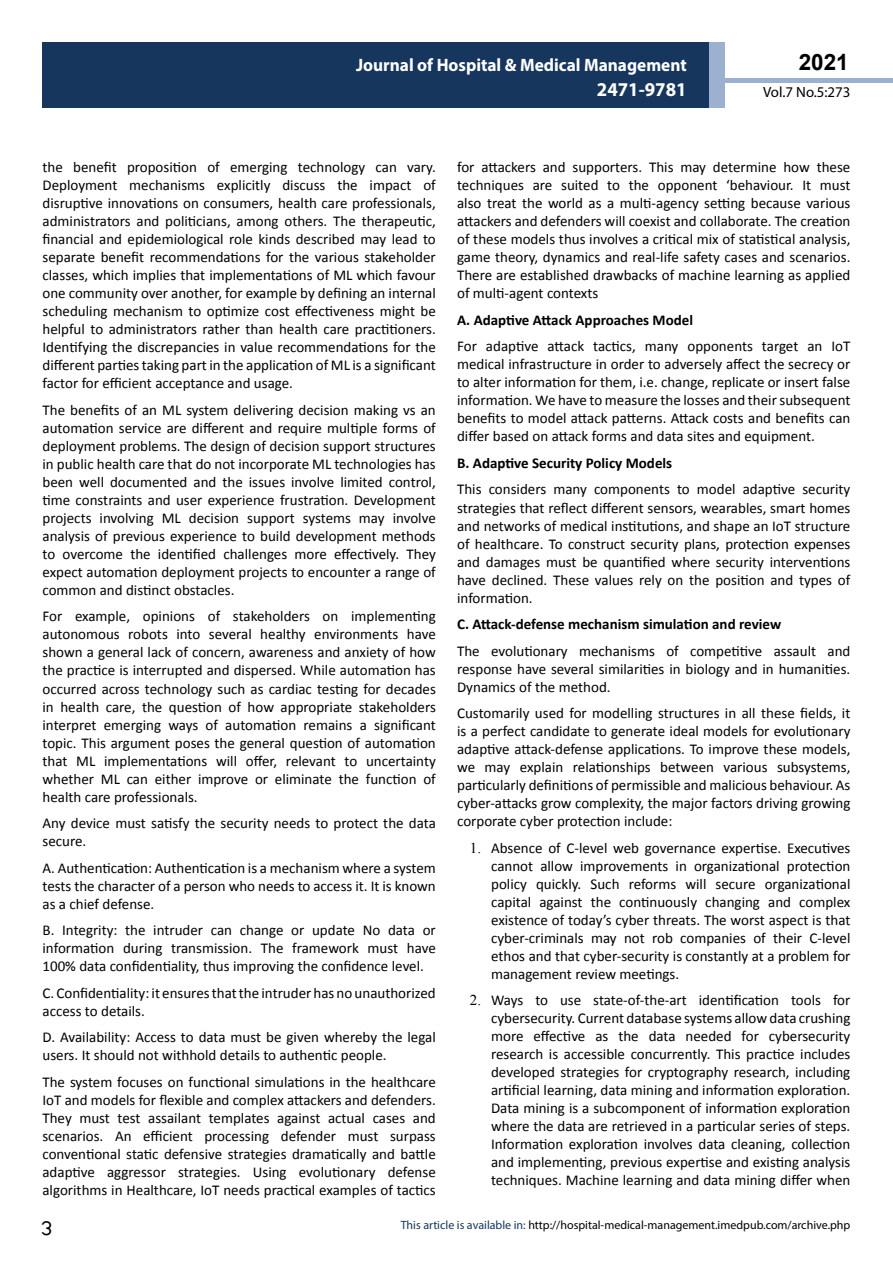
<style>
.page{position:relative;width:893px;height:1263px;background:#fff}
.page>*{position:absolute;margin:0;border:0;box-sizing:border-box;transform-origin:0 0}
.t1{font:25.5px "Tunga";color:#000}
.t2{font:700 22.5px "Arial";color:#000}
.t3{font:700 19.65px "Myriad Pro";color:#fff;scale:.96 1}
.t4{font:700 18px/21.6px "Myriad Pro";color:#fff;text-align:right;scale:.96 1}
.t5{font:15px/18px "Calibri";color:#000;text-align:justify}
.t6{font:700 15px "Calibri";color:#000}
.t7{font:14.85px "Myriad Pro";color:#000}
.t8{font:12px "Myriad Pro";color:#000}
.s1{font-family:"Times New Roman"}
.s2{color:#16365d}
</style>
<div class="page">
<hr style="left:725px;top:78px;width:168px;height:4px;background:#9bb1cf">
<div style="left:43px;top:42px;width:666px;height:66px;background:#16365d"></div>
<div style="left:709px;top:42px;width:16px;height:66px;background:#9bb1cf"></div>
<p class="t4" style="left:517px;top:53px;width:198px">ARCHIVOS DE MEDICINA<br>ISSN 1698-9465</p>
<h2 class="t2" style="left:799px;top:47px;width:52px">2021</h2>
<p class="t4" style="left:356px;top:54px;width:346px">Journal of Hospital &amp; Medical Management</p>
<h3 class="t3" style="left:597px;top:76px;width:95px">2471-9781</h3>
<p class="t7" style="left:763px;top:83px;width:89px">Vol.7 No.5:273</p>
<p class="t5" style="left:42px;top:158px;width:395px">the benefit proposition of emerging technology can vary.<br>Deployment mechanisms explicitly discuss the impact of disruptive innovations on consumers, health care professionals, administrators and politicians, among others. The therapeutic, financial and epidemiological role kinds described may lead to separate benefit recommendations for the various stakeholder classes, which implies that implementations of ML which favour one community over another, for example by defining an internal scheduling mechanism to optimize cost effectiveness might be helpful to administrators rather than health care practitioners.<br>Identifying the discrepancies in value recommendations for the different parties taking part in the application of ML is a significant factor for efficient acceptance and usage.</p>
<p class="t5" style="left:42px;top:401px;width:395px">The benefits of an ML system delivering decision making vs an automation service are different and require multiple forms of deployment problems. The design of decision support structures in public health care that do not incorporate ML technologies has been well documented and the issues involve limited control, time constraints and user experience frustration. Development projects involving ML decision support systems may involve analysis of previous experience to build development methods to overcome the identified challenges more effectively. They expect automation deployment projects to encounter a range of common and distinct obstacles.</p>
<p class="t5" style="left:42px;top:607px;width:395px">For example, opinions of stakeholders on implementing autonomous robots into several healthy environments have shown a general lack of concern, awareness and anxiety of how the practice is interrupted and dispersed. While automation has occurred across technology such as cardiac testing for decades in health care, the question of how appropriate stakeholders interpret emerging ways of automation remains a significant topic. This argument poses the general question of automation that ML implementations will offer, relevant to uncertainty whether ML can either improve or eliminate the function of health care professionals.</p>
<p class="t5" style="left:43px;top:814px;width:395px">Any device must satisfy the security needs to protect the data secure.</p>
<p class="t5" style="left:43px;top:858px;width:395px">A. Authentication: Authentication is a mechanism where a system tests the character of a person who needs to access it. It is known as a chief defense.</p>
<p class="t5" style="left:43px;top:921px;width:395px">B. Integrity: the intruder can change or update No data or information during transmission. The framework must have 100% data confidentiality, thus improving the confidence level.</p>
<p class="t5" style="left:43px;top:984px;width:395px">C. Confidentiality: it ensuresthatthe intruder has no unauthorized access to details.</p>
<p class="t5" style="left:42px;top:1028px;width:395px">D. Availability: Access to data must be given whereby the legal users. It should not withhold details to authentic people.</p>
<p class="t5" style="left:42px;top:1073px;width:395px">The system focuses on functional simulations in the healthcare IoT and models for flexible and complex attackers and defenders.<br>They must test assailant templates against actual cases and scenarios. An efficient processing defender must surpass conventional static defensive strategies dramatically and battle adaptive aggressor strategies. Using evolutionary defense algorithms in Healthcare, IoT needs practical examples of tactics</p>
<p class="t5" style="left:457px;top:158px;width:395px">for attackers and supporters. This may determine how these techniques are suited to the opponent ‘behaviour. It must also treat the world as a multi-agency setting because various attackers and defenders will coexist and collaborate. The creation of these models thus involves a critical mix of statistical analysis, game theory, dynamics and real-life safety cases and scenarios.<br>There are established drawbacks of machine learning as applied of multi-agent contexts</p>
<p class="t6" style="left:457px;top:310px;width:237px">A. Adaptive Attack Approaches Model</p>
<p class="t5" style="left:457px;top:337px;width:395px">For adaptive attack tactics, many opponents target an IoT medical infrastructure in order to adversely affect the secrecy or to alter information for them, i.e. change, replicate or insert false information. We have to measure the losses and their subsequent benefits to model attack patterns. Attack costs and benefits can differ based on attack forms and data sites and equipment.</p>
<p class="t6" style="left:457px;top:453px;width:217px">B. Adaptive Security Policy Models</p>
<p class="t5" style="left:457px;top:481px;width:395px">This considers many components to model adaptive security strategies that reflect different sensors, wearables, smart homes and networks of medical institutions, and shape an IoT structure of healthcare. To construct security plans, protection expenses and damages must be quantified where security interventions have declined. These values rely on the position and types of information.</p>
<p class="t6" style="left:457px;top:614px;width:326px">C. Attack-defense mechanism simulation and review</p>
<p class="t5" style="left:457px;top:642px;width:395px">The evolutionary mechanisms of competitive assault and response have several similarities in biology and in humanities.<br>Dynamics of the method.</p>
<p class="t5" style="left:457px;top:704px;width:395px">Customarily used for modelling structures in all these fields, it is a perfect candidate to generate ideal models for evolutionary adaptive attack-defense applications. To improve these models, we may explain relationships between various subsystems, particularly definitions of permissible and malicious behaviour. As cyber-attacks grow complexity, the major factors driving growing corporate cyber protection include:</p>
<p class="t5" style="left:491px;top:839px;width:361px;text-indent:-21px"><span class="s1">1.</span> Absence of C-level web governance expertise. Executives cannot allow improvements in organizational protection policy quickly. Such reforms will secure organizational capital against the continuously changing and complex existence of today’s cyber threats. The worst aspect is that cyber-criminals may not rob companies of their C-level ethos and that cyber-security is constantly at a problem for management review meetings.</p>
<p class="t5" style="left:491px;top:991px;width:361px;text-indent:-21px"><span class="s1">2.</span> Ways to use state-of-the-art identification tools for cybersecurity. Current database systems allow data crushing more effective as the data needed for cybersecurity research is accessible concurrently. This practice includes developed strategies for cryptography research, including artificial learning, data mining and information exploration.<br>Data mining is a subcomponent of information exploration where the data are retrieved in a particular series of steps.<br>Information exploration involves data cleaning, collection and implementing, previous expertise and existing analysis techniques. Machine learning and data mining differ when</p>
<h1 class="t1" style="left:41px;top:1211px;width:13px">3</h1>
<p class="t8" style="left:401px;top:1218px;width:451px"><span class="s2">This article is available in:</span> http://hospital-medical-management.imedpub.com/archive.php</p>
</div>
